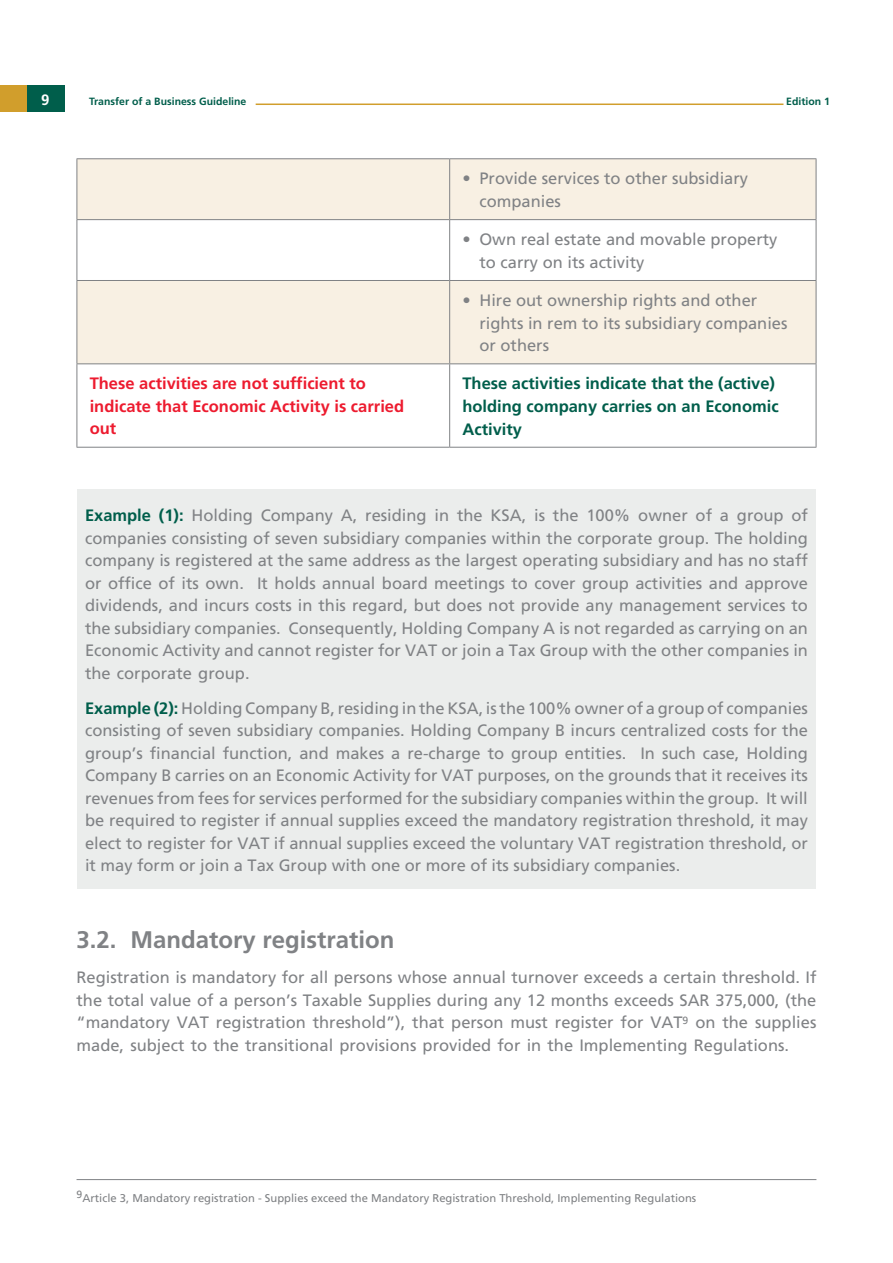
<style>
.page{position:relative;width:893px;height:1263px;background:#fff}
.page>*{position:absolute;margin:0;border:0;box-sizing:border-box;transform-origin:0 0}
.t1{font:700 24px "Frutiger";color:#808285}
.t2{font:16.5px/22.5px "Frutiger";color:#808285}
.t3{font:700 16.5px/22.5px "Frutiger";color:#005e4b}
.t4{font:700 16.5px/22.5px "Frutiger";color:#ed1b2f}
.t5{font:700 15px "Frutiger";color:#fff}
.t6{font:11.25px "Frutiger";color:#808285}
.t7{font:700 10.5px "Frutiger";color:#005e4b}
.t8{font:10.5px "Frutiger";color:#808285}
.s1{font-weight:700;color:#005e4b}
</style>
<div class="page">
<div style="left:26px;top:85px;width:38px;height:27px;background:#005e4b"></div>
<div style="left:0;top:85px;width:26px;height:27px;background:#d19e2c"></div>
<hr style="left:256px;top:104px;width:527px;height:1px;background:#d19e2c">
<div style="left:78px;top:489px;width:738px;height:400px;background:#ebedec"></div>
<svg style="left:78px;top:159px;width:738px;height:204px;fill:#f8f0e3"></svg>
<hr style="left:77px;top:158px;width:373px;height:1px;background:#808285">
<hr style="left:450px;top:158px;width:366px;height:1px;background:#808285">
<hr style="left:816px;top:159px;width:1px;height:60px;background:#808285">
<hr style="left:77px;top:219px;width:373px;height:1px;background:#808285">
<hr style="left:450px;top:219px;width:366px;height:1px;background:#808285">
<hr style="left:816px;top:220px;width:1px;height:60px;background:#808285">
<hr style="left:77px;top:280px;width:373px;height:1px;background:#808285">
<hr style="left:450px;top:280px;width:366px;height:1px;background:#808285">
<hr style="left:816px;top:281px;width:1px;height:82px;background:#808285">
<hr style="left:77px;top:363px;width:373px;height:1px;background:#808285">
<hr style="left:450px;top:363px;width:366px;height:1px;background:#808285">
<hr style="left:816px;top:364px;width:1px;height:83px;background:#808285">
<hr style="left:77px;top:447px;width:373px;height:1px;background:#808285">
<hr style="left:450px;top:447px;width:366px;height:1px;background:#808285">
<hr style="left:77px;top:159px;width:1px;height:60px;background:#808285">
<hr style="left:77px;top:220px;width:1px;height:60px;background:#808285">
<hr style="left:77px;top:281px;width:1px;height:82px;background:#808285">
<hr style="left:77px;top:364px;width:1px;height:83px;background:#808285">
<hr style="left:449px;top:159px;width:1px;height:60px;background:#808285">
<hr style="left:449px;top:220px;width:1px;height:60px;background:#808285">
<hr style="left:449px;top:281px;width:1px;height:82px;background:#808285">
<hr style="left:449px;top:364px;width:1px;height:83px;background:#808285">
<hr style="left:77px;top:1179px;width:739px;height:1px;background:#808285">
<p class="t5" style="left:41px;top:91px;width:10px">9</p>
<p class="t7" style="left:89px;top:95px;width:159px">Transfer of a Business Guideline</p>
<p class="t7" style="left:786px;top:95px;width:45px">Edition 1</p>
<p class="t2" style="left:462px;top:167px;width:10px">•</p>
<p class="t2" style="left:462px;top:228px;width:10px">•</p>
<p class="t2" style="left:462px;top:289px;width:10px">•</p>
<p class="t2" style="left:479px;top:167px;width:270px">Provide services to other subsidiary</p>
<p class="t2" style="left:479px;top:190px;width:83px">companies</p>
<p class="t2" style="left:479px;top:228px;width:300px">Own real estate and movable property</p>
<p class="t2" style="left:479px;top:251px;width:167px">to carry on its activity</p>
<p class="t2" style="left:479px;top:289px;width:279px">Hire out ownership rights and other</p>
<p class="t2" style="left:479px;top:311px;width:310px">rights in rem to its subsidiary companies or others</p>
<p class="t4" style="left:90px;top:372px;width:316px">These activities are not sufficient to indicate that Economic Activity is carried out</p>
<p class="t3" style="left:462px;top:372px;width:318px">These activities indicate that the (active( holding company carries on an Economic<br>Activity</p>
<p class="t2" style="left:696px;top:504px;width:18px">of</p>
<p class="t2" style="left:791px;top:504px;width:18px">of</p>
<p class="t3" style="left:159px;top:504px;width:26px">( :)1</p>
<p class="t3" style="left:85px;top:504px;width:68px">Example</p>
<p class="t2" style="left:85px;top:526px;width:724px;text-align:right">companies consisting of seven subsidiary companies within the corporate group. The holding company is registered at the same address as the largest operating subsidiary and has no staff<br>It holds annual board meetings to cover group activities and approve</p>
<p class="t2" style="left:191px;top:504px;width:63px">Holding</p>
<p class="t2" style="left:365px;top:504px;width:63px">residing</p>
<p class="t2" style="left:457px;top:504px;width:27px">the</p>
<p class="t2" style="left:553px;top:504px;width:27px">the</p>
<p class="t2" style="left:435px;top:504px;width:16px">in</p>
<p class="t2" style="left:534px;top:504px;width:13px">is</p>
<p class="t2" style="left:586px;top:504px;width:46px">100%</p>
<p class="t2" style="left:261px;top:504px;width:74px">Company</p>
<p class="t2" style="left:491px;top:504px;width:37px">KSA,</p>
<p class="t2" style="left:341px;top:504px;width:18px">A,</p>
<p class="t2" style="left:638px;top:504px;width:51px">owner</p>
<p class="t2" style="left:720px;top:504px;width:11px">a</p>
<p class="t2" style="left:737px;top:504px;width:48px">group</p>
<p class="t2" style="left:85px;top:571px;width:160px">or office of its own.</p>
<p class="t2" style="left:85px;top:594px;width:724px">dividends, and incurs costs in this regard, but does not provide any management services to</p>
<p class="t2" style="left:289px;top:616px;width:521px">Consequently, Holding Company A is not regarded as carrying on an</p>
<p class="t2" style="left:85px;top:616px;width:724px">the subsidiary companies.<br>Economic Activity and cannot register for VAT or join a Tax Group with the other companies in the corporate group.</p>
<p class="t2" style="left:85px;top:697px;width:724px;text-align:right"><span class="s1">Example :)2(</span> Holding Company B, residing in the KSA is, the 100% owner of a group of companies consisting of seven subsidiary companies. Holding Company B incurs centralized costs for the<br>In such case, Holding</p>
<p class="t2" style="left:85px;top:742px;width:724px">group s’ financial function, and makes a re-charge to group entities.<br>Company B carries on an Economic Activity for VAT purposes, on the grounds that it receives its revenues from fees for services performed for the subsidiary companies within the group. It will be required to register if annual supplies exceed the mandatory registration threshold it, may elect to register for VAT if annual supplies exceed the voluntary VAT registration threshold, or it may form or join a Tax Group with one or more of its subsidiary companies.</p>
<h1 class="t1" style="left:131px;top:926px;width:266px">Mandatory registration</h1>
<h1 class="t1" style="left:77px;top:926px;width:42px">3.2.</h1>
<p class="t2" style="left:77px;top:966px;width:741px;text-align:right">Registration is mandatory for all persons whose annual turnover exceeds a certain threshold. If the total value of a person s’ Taxable Supplies during any 12 months exceeds SAR 375,000, (the on the supplies</p>
<p class="t2" style="left:77px;top:1011px;width:714px">“mandatory VAT registration threshold”), that person must register for VAT<br>made, subject to the transitional provisions provided for in the Implementing Regulations.</p>
<p class="t8" style="left:683px;top:1014px;width:7px">9</p>
<p class="t8" style="left:77px;top:1188px;width:7px">9</p>
<p class="t6" style="left:82px;top:1192px;width:615px">Article 3, Mandatory registration - Supplies exceed the Mandatory Registration Threshold, Implementing Regulations</p>
</div>
